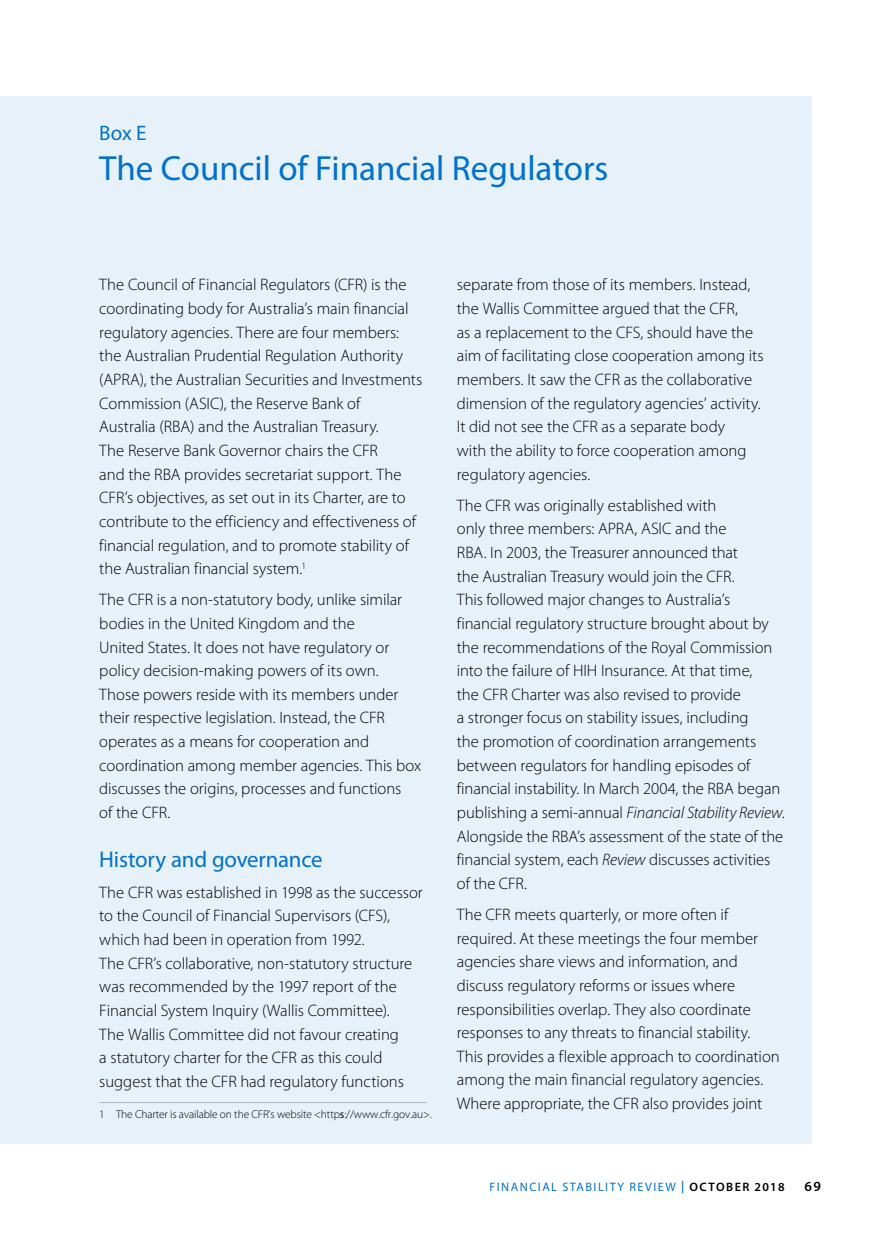
<style>
.page{position:relative;width:874px;height:1241px;background:#fff}
.page>*{position:absolute;margin:0;border:0;box-sizing:border-box;transform-origin:0 0}
.t1{font:35px "Myriad Pro";color:#0071ce}
.t2{font:22.75px "Myriad Pro";letter-spacing:-.005em;color:#0071ce}
.t3{font:21px "Myriad Pro";color:#0071ce}
.t4{font:300 16.62px/23.6px "Myriad Pro";letter-spacing:-.005em;color:#000}
.t5{font:600 14px "Myriad Pro";color:#000}
.t6{font:12.25px "Myriad Pro";letter-spacing:.12em;color:#0071ce}
.t7{font:300 11.38px "Myriad Pro";letter-spacing:-.01em;color:#000}
.s1{font-weight:400}
.s2{font-style:italic}
.s3{font-weight:600}
.s4{font-weight:600;color:#000}
</style>
<div class="page">
<div style="left:0;top:97px;width:811px;height:1046px;background:#e6f1fa"></div>
<hr style="left:99px;top:1101px;width:328px;height:1px;background:#b0b7bc">
<p class="t3" style="left:99px;top:120px;width:49px">Box E</p>
<h1 class="t1" style="left:99px;top:147px;width:510px">The Council of Financial Regulators</h1>
<p class="t4" style="left:99px;top:273px;width:324px">The Council of Financial Regulators (CFR) is the coordinating body for Australia’s main financial regulatory agencies. There are four members: the Australian Prudential Regulation Authority (APRA), the Australian Securities and Investments Commission (ASIC), the Reserve Bank of<br>Australia (RBA) and the Australian Treasury.<br>The Reserve Bank Governor chairs the CFR<br>and the RBA provides secretariat support. The CFR’s objectives, as set out in its Charter, are to contribute to the efficiency and effectiveness of financial regulation, and to promote stability of the Australian financial system.<sup>1</sup></p>
<p class="t4" style="left:99px;top:587px;width:323px">The CFR is a non-statutory body, unlike similar bodies in the United Kingdom and the<br>United States. It does not have regulatory or policy decision-making powers of its own.<br>Those powers reside with its members under their respective legislation. Instead, the CFR operates as a means for cooperation and coordination among member agencies. This box discusses the origins, processes and functions<br>of the CFR.</p>
<h2 class="t2" style="left:99px;top:844px;width:225px">History and governance</h2>
<p class="t4" style="left:99px;top:880px;width:325px">The CFR was established in 1998 as the successor to the Council of Financial Supervisors (CFS), which had been in operation from 1992.<br>The CFR’s collaborative, non-statutory structure was recommended by the 1997 report of the Financial System Inquiry (Wallis Committee).<br>The Wallis Committee did not favour creating<br>a statutory charter for the CFR as this could suggest that the CFR had regulatory functions</p>
<p class="t7" style="left:99px;top:1106px;width:334px">1 The Charter is available on the CFR’s website &lt;http<span class="s1">s</span>://www.cfr.gov.au&gt;.</p>
<p class="t4" style="left:456px;top:273px;width:308px">separate from those of its members. Instead, the Wallis Committee argued that the CFR,<br>as a replacement to the CFS, should have the aim of facilitating close cooperation among its members. It saw the CFR as the collaborative dimension of the regulatory agencies’ activity.<br>It did not see the CFR as a separate body<br>with the ability to force cooperation among regulatory agencies.</p>
<p class="t4" style="left:456px;top:493px;width:329px">The CFR was originally established with<br>only three members: APRA, ASIC and the<br>RBA. In 2003, the Treasurer announced that<br>the Australian Treasury would join the CFR.<br>This followed major changes to Australia’s financial regulatory structure brought about by the recommendations of the Royal Commission into the failure of HIH Insurance. At that time,<br>the CFR Charter was also revised to provide<br>a stronger focus on stability issues, including<br>the promotion of coordination arrangements between regulators for handling episodes of financial instability. In March 2004, the RBA began publishing a semi-annual <span class="s2">Financial Stability Review</span>.<br>Alongside the RBA’s assessment of the state of the financial system, each <span class="s2">Review</span> discusses activities of the CFR.</p>
<p class="t4" style="left:456px;top:902px;width:324px">The CFR meets quarterly, or more often if required. At these meetings the four member agencies share views and information, and discuss regulatory reforms or issues where responsibilities overlap. They also coordinate responses to any threats to financial stability.<br>This provides a flexible approach to coordination among the main financial regulatory agencies.<br>Where appropriate, the CFR also provides joint</p>
<p class="t6" style="left:489px;top:1179px;width:296px">FINANCIAL STABILITY REVIEW <span class="s3">|</span> <span class="s4">OCTOBER 2018</span></p>
<p class="t5" style="left:804px;top:1177px;width:18px">69</p>
</div>
